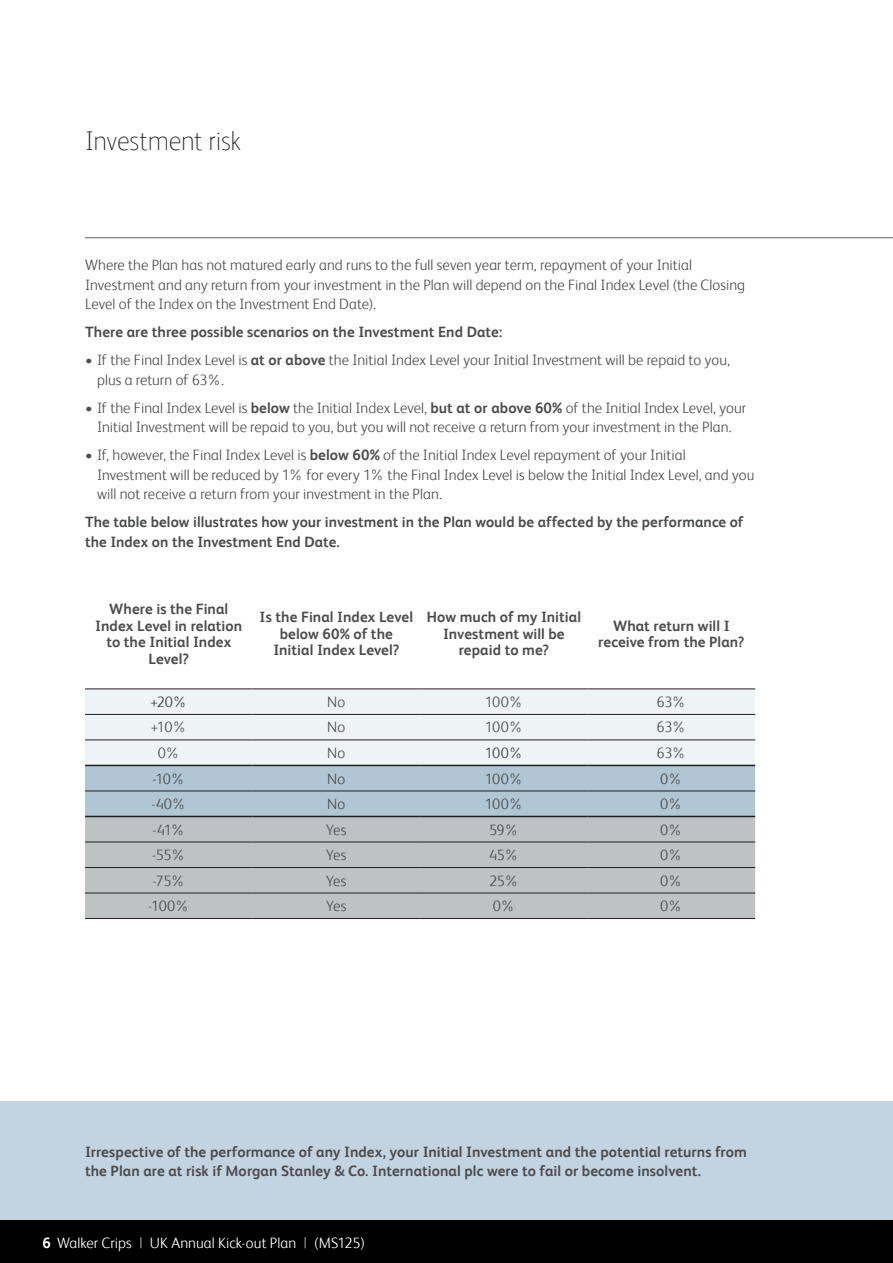
<style>
.page{position:relative;width:893px;height:1263px;background:#fff}
.page>*{position:absolute;margin:0;border:0;box-sizing:border-box;transform-origin:0 0}
.Introductory_text{font:100 27px "FS Albert";letter-spacing:-.01em;color:#231f20}
.Main_body_text{font:300 15px/19.5px "FS Albert";letter-spacing:.005em;color:#4b4c4d}
.Main_body_text-2{font:700 15px/16.5px "FS Albert";letter-spacing:.005em;color:#4b4c4d;text-align:center}
.Section_heading{font:700 15px/19.5px "FS Albert";letter-spacing:.005em;color:#4b4c4d}
.Main_body_text-3{font:300 15px "FS Albert";letter-spacing:.005em;color:#fff}
.Main_body_text-4{font:300 15px "FS Albert";color:#3e3e3f}
.s1{font-weight:700}
.s2{font-weight:400;color:#939598}
</style>
<div class="page">
<div style="left:0;top:1101px;width:893px;height:119px;background:#c3d3df"></div>
<hr style="left:85px;top:237px;width:808px;height:1px;background:#636366">
<hr style="left:892px;top:1101px;width:1px;height:119px;background:#8d9392">
<div style="left:85px;top:690px;width:670px;height:75px;background:#eef3f6"></div>
<div style="left:85px;top:766px;width:670px;height:50px;background:#b0c6d4"></div>
<div style="left:85px;top:817px;width:670px;height:101px;background:#bfc2c3"></div>
<hr style="left:85px;top:765px;width:168px;height:1px;background:#231f20">
<hr style="left:253px;top:765px;width:167px;height:1px;background:#231f20">
<hr style="left:420px;top:765px;width:168px;height:1px;background:#231f20">
<hr style="left:588px;top:765px;width:167px;height:1px;background:#231f20">
<hr style="left:85px;top:740px;width:168px;height:1px;background:#231f20">
<hr style="left:253px;top:740px;width:167px;height:1px;background:#231f20">
<hr style="left:420px;top:740px;width:168px;height:1px;background:#231f20">
<hr style="left:588px;top:740px;width:167px;height:1px;background:#231f20">
<hr style="left:85px;top:689px;width:168px;height:1px;background:#231f20">
<hr style="left:253px;top:689px;width:167px;height:1px;background:#231f20">
<hr style="left:420px;top:689px;width:168px;height:1px;background:#231f20">
<hr style="left:588px;top:689px;width:167px;height:1px;background:#231f20">
<hr style="left:85px;top:714px;width:168px;height:1px;background:#231f20">
<hr style="left:253px;top:714px;width:167px;height:1px;background:#231f20">
<hr style="left:420px;top:714px;width:168px;height:1px;background:#231f20">
<hr style="left:588px;top:714px;width:167px;height:1px;background:#231f20">
<hr style="left:85px;top:791px;width:168px;height:1px;background:#231f20">
<hr style="left:253px;top:791px;width:167px;height:1px;background:#231f20">
<hr style="left:420px;top:791px;width:168px;height:1px;background:#231f20">
<hr style="left:588px;top:791px;width:167px;height:1px;background:#231f20">
<hr style="left:85px;top:816px;width:168px;height:1px;background:#231f20">
<hr style="left:253px;top:816px;width:167px;height:1px;background:#231f20">
<hr style="left:420px;top:816px;width:168px;height:1px;background:#231f20">
<hr style="left:588px;top:816px;width:167px;height:1px;background:#231f20">
<hr style="left:85px;top:842px;width:168px;height:1px;background:#231f20">
<hr style="left:85px;top:867px;width:168px;height:1px;background:#231f20">
<hr style="left:85px;top:893px;width:168px;height:1px;background:#231f20">
<hr style="left:85px;top:918px;width:168px;height:1px;background:#231f20">
<hr style="left:253px;top:842px;width:167px;height:1px;background:#231f20">
<hr style="left:420px;top:842px;width:168px;height:1px;background:#231f20">
<hr style="left:588px;top:842px;width:167px;height:1px;background:#231f20">
<hr style="left:253px;top:867px;width:167px;height:1px;background:#231f20">
<hr style="left:420px;top:867px;width:168px;height:1px;background:#231f20">
<hr style="left:588px;top:867px;width:167px;height:1px;background:#231f20">
<hr style="left:253px;top:893px;width:167px;height:1px;background:#231f20">
<hr style="left:420px;top:893px;width:168px;height:1px;background:#231f20">
<hr style="left:588px;top:893px;width:167px;height:1px;background:#231f20">
<hr style="left:253px;top:918px;width:167px;height:1px;background:#231f20">
<hr style="left:420px;top:918px;width:168px;height:1px;background:#231f20">
<hr style="left:588px;top:918px;width:167px;height:1px;background:#231f20">
<div style="left:0;top:1220px;width:893px;height:43px;background:#000"></div>
<p class="Introductory_text" style="left:85px;top:125px;width:157px">Investment risk</p>
<p class="Main_body_text" style="left:85px;top:255px;width:662px">Where the Plan has not matured early and runs to the full seven year term, repayment of your Initial<br>Investment and any return from your investment in the Plan will depend on the Final Index Level (the Closing<br>Level of the Index on the Investment End Date).</p>
<p class="Main_body_text-2" style="left:85px;top:324px;width:419px">There are three possible scenarios on the Investment End Date:</p>
<p class="Main_body_text" style="left:97px;top:350px;width:634px;text-indent:-12px">• If the Final Index Level is <span class="s1">at or above</span> the Initial Index Level your Initial Investment will be repaid to you, plus a return of 63%.</p>
<p class="Main_body_text" style="left:85px;top:398px;width:663px;text-align:center">• If the Final Index Level is <span class="s1">below</span> the Initial Index Level, <span class="s1">but at or above 60%</span> of the Initial Index Level, your<br>Initial Investment will be repaid to you, but you will not receive a return from your investment in the Plan.</p>
<p class="Main_body_text" style="left:97px;top:445px;width:659px;text-indent:-12px">• If, however, the Final Index Level is <span class="s1">below 60%</span> of the Initial Index Level repayment of your Initial<br>Investment will be reduced by 1% for every 1% the Final Index Level is below the Initial Index Level, and you will not receive a return from your investment in the Plan.</p>
<p class="Section_heading" style="left:85px;top:512px;width:660px">The table below illustrates how your investment in the Plan would be affected by the performance of the Index on the Investment End Date.</p>
<p class="Main_body_text-2" style="left:95px;top:601px;width:148px">Where is the Final<br>Index Level in relation to the Initial Index<br>Level?</p>
<p class="Main_body_text-2" style="left:260px;top:609px;width:155px">Is the Final Index Level below 60% of the<br>Initial Index Level?</p>
<p class="Main_body_text-2" style="left:427px;top:609px;width:156px">How much of my Initial<br>Investment will be repaid to me?</p>
<p class="Main_body_text-2" style="left:598px;top:617px;width:148px">What return will I receive from the Plan?</p>
<p class="Main_body_text-4" style="left:150px;top:693px;width:38px">+20%</p>
<p class="Main_body_text" style="left:327px;top:692px;width:20px">No</p>
<p class="Main_body_text" style="left:485px;top:692px;width:40px">100%</p>
<p class="Main_body_text" style="left:657px;top:692px;width:31px">63%</p>
<p class="Main_body_text" style="left:151px;top:717px;width:37px">+10%</p>
<p class="Main_body_text" style="left:327px;top:717px;width:20px">No</p>
<p class="Main_body_text" style="left:485px;top:717px;width:40px">100%</p>
<p class="Main_body_text" style="left:657px;top:717px;width:31px">63%</p>
<p class="Main_body_text" style="left:158px;top:743px;width:24px">0%</p>
<p class="Main_body_text" style="left:327px;top:743px;width:20px">No</p>
<p class="Main_body_text-4" style="left:485px;top:744px;width:40px">100%</p>
<p class="Main_body_text" style="left:657px;top:743px;width:31px">63%</p>
<p class="Main_body_text" style="left:152px;top:768px;width:34px">-10%</p>
<p class="Main_body_text" style="left:327px;top:768px;width:20px">No</p>
<p class="Main_body_text" style="left:485px;top:768px;width:40px">100%</p>
<p class="Main_body_text" style="left:660px;top:768px;width:24px">0%</p>
<p class="Main_body_text" style="left:151px;top:794px;width:36px">-40%</p>
<p class="Main_body_text" style="left:327px;top:794px;width:20px">No</p>
<p class="Main_body_text" style="left:485px;top:794px;width:40px">100%</p>
<p class="Main_body_text" style="left:660px;top:794px;width:24px">0%</p>
<p class="Main_body_text" style="left:152px;top:819px;width:34px">-41%</p>
<p class="Main_body_text" style="left:326px;top:819px;width:22px">Yes</p>
<p class="Main_body_text" style="left:489px;top:819px;width:31px">59%</p>
<p class="Main_body_text" style="left:660px;top:819px;width:24px">0%</p>
<p class="Main_body_text" style="left:152px;top:845px;width:35px">-55%</p>
<p class="Main_body_text" style="left:326px;top:845px;width:22px">Yes</p>
<p class="Main_body_text" style="left:489px;top:845px;width:31px">45%</p>
<p class="Main_body_text" style="left:660px;top:845px;width:24px">0%</p>
<p class="Main_body_text" style="left:152px;top:870px;width:34px">-75%</p>
<p class="Main_body_text" style="left:326px;top:870px;width:22px">Yes</p>
<p class="Main_body_text" style="left:489px;top:870px;width:31px">25%</p>
<p class="Main_body_text" style="left:660px;top:870px;width:24px">0%</p>
<p class="Main_body_text" style="left:148px;top:896px;width:43px">-100%</p>
<p class="Main_body_text" style="left:326px;top:896px;width:22px">Yes</p>
<p class="Main_body_text" style="left:493px;top:896px;width:24px">0%</p>
<p class="Main_body_text" style="left:660px;top:896px;width:24px">0%</p>
<p class="Main_body_text-2" style="left:85px;top:1141px;width:663px;line-height:19.5px;text-align:left">Irrespective of the performance of any Index, your Initial Investment and the potential returns from the Plan are at risk if Morgan Stanley &amp; Co. International plc were to fail or become insolvent.</p>
<p class="Main_body_text-3" style="left:43px;top:1234px;width:324px"><span class="s1">6</span> Walker Crips <span class="s2">|</span> UK Annual Kick-out Plan <span class="s2">|</span> (MS125)</p>
</div>
